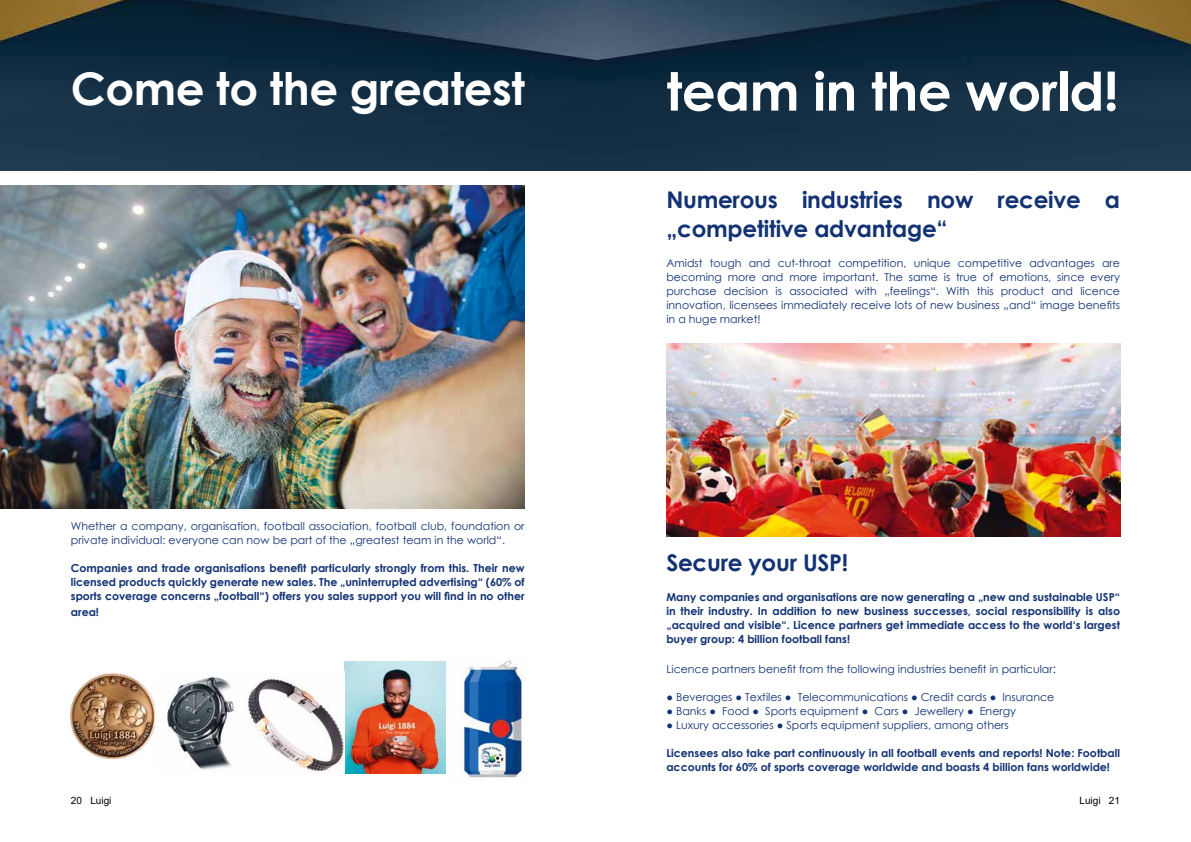
<style>
.page{position:relative;width:1191px;height:842px;background:#fff}
.page>*{position:absolute;margin:0;border:0;box-sizing:border-box;transform-origin:0 0}
.t1{font:700 53px "Century Gothic";letter-spacing:-.01em;color:#fff}
.t2{font:700 45px "Century Gothic";letter-spacing:-.01em;color:#fff}
.t3{font:700 23px/29px "Century Gothic";letter-spacing:-.01em;color:#123274}
.t4{font:11px/14px "Century Gothic";color:#123274}
.t5{font:700 11px/14px "Century Gothic";color:#123274;text-align:justify}
.t6{font:10px "Arial";color:#000}
.s1{font-size:12px}
</style>
<div class="page">
<img style="left:0;top:186px;width:524px;height:322px">
<img style="left:71px;top:674px;width:84px;height:85px">
<img style="left:345px;top:661px;width:101px;height:112px">
<img style="left:460px;top:660px;width:69px;height:119px">
<img style="left:666px;top:344px;width:454px;height:192px">
<img style="left:167px;top:675px;width:67px;height:95px">
<img style="left:248px;top:677px;width:97px;height:96px">
<img style="left:0;top:0;width:1191px;height:170px">
<h2 class="t2" style="left:71px;top:55px;width:456px">Come to the greatest</h2>
<h1 class="t1" style="left:666px;top:51px;width:454px">team in the world!</h1>
<p class="t4" style="left:71px;top:519px;width:455px">Whether a company, organisation, football association, football club, foundation or private individual: everyone can now be part of the „greatest team in the world“.</p>
<p class="t5" style="left:71px;top:560px;width:455px">Companies and trade organisations benefit particularly strongly from this. Their new licensed products quickly generate new sales. The „uninterrupted advertising“ (60% of sports coverage concerns „football“) offers you sales support you will find in no other</p>
<p class="t5" style="left:71px;top:604px;width:30px">area!</p>
<h3 class="t3" style="left:666px;top:184px;width:455px">Numerous industries now receive a „competitive advantage“</h3>
<p class="t4" style="left:666px;top:255px;width:455px;text-align:justify">Amidst tough and cut-throat competition, unique competitive advantages are becoming more and more important. The same is true of emotions, since every purchase decision is associated with „feelings“. With this product and licence innovation, licensees immediately receive lots of new business „and“ image benefits in a huge market!</p>
<h3 class="t3" style="left:666px;top:547px;width:183px">Secure your USP!</h3>
<p class="t5" style="left:666px;top:589px;width:455px">Many companies and organisations are now generating a „new and sustainable USP“ in their industry. In addition to new business successes, social responsibility is also „acquired and visible“. Licence partners get immediate access to the world‘s largest buyer group: 4 billion football fans!</p>
<p class="t4" style="left:666px;top:662px;width:391px">Licence partners benefit from the following industries benefit in particular<span class="s1">:</span></p>
<p class="t4" style="left:666px;top:690px;width:389px">● Beverages ● Textiles ● Telecommunications ● Credit cards ● Insurance</p>
<p class="t4" style="left:666px;top:704px;width:351px">● Banks ● Food ● Sports equipment ● Cars ● Jewellery ● Energy</p>
<p class="t4" style="left:666px;top:718px;width:344px">● Luxury accessories ● Sports equipment suppliers, among others</p>
<p class="t5" style="left:666px;top:745px;width:455px">Licensees also take part continuously in all football events and reports! Note: Football accounts for 60% of sports coverage worldwide and boasts 4 billion fans worldwide!</p>
<p class="t6" style="left:71px;top:794px;width:42px">20 Luigi</p>
<p class="t6" style="left:1079px;top:794px;width:42px">Luigi 21</p>
</div>
